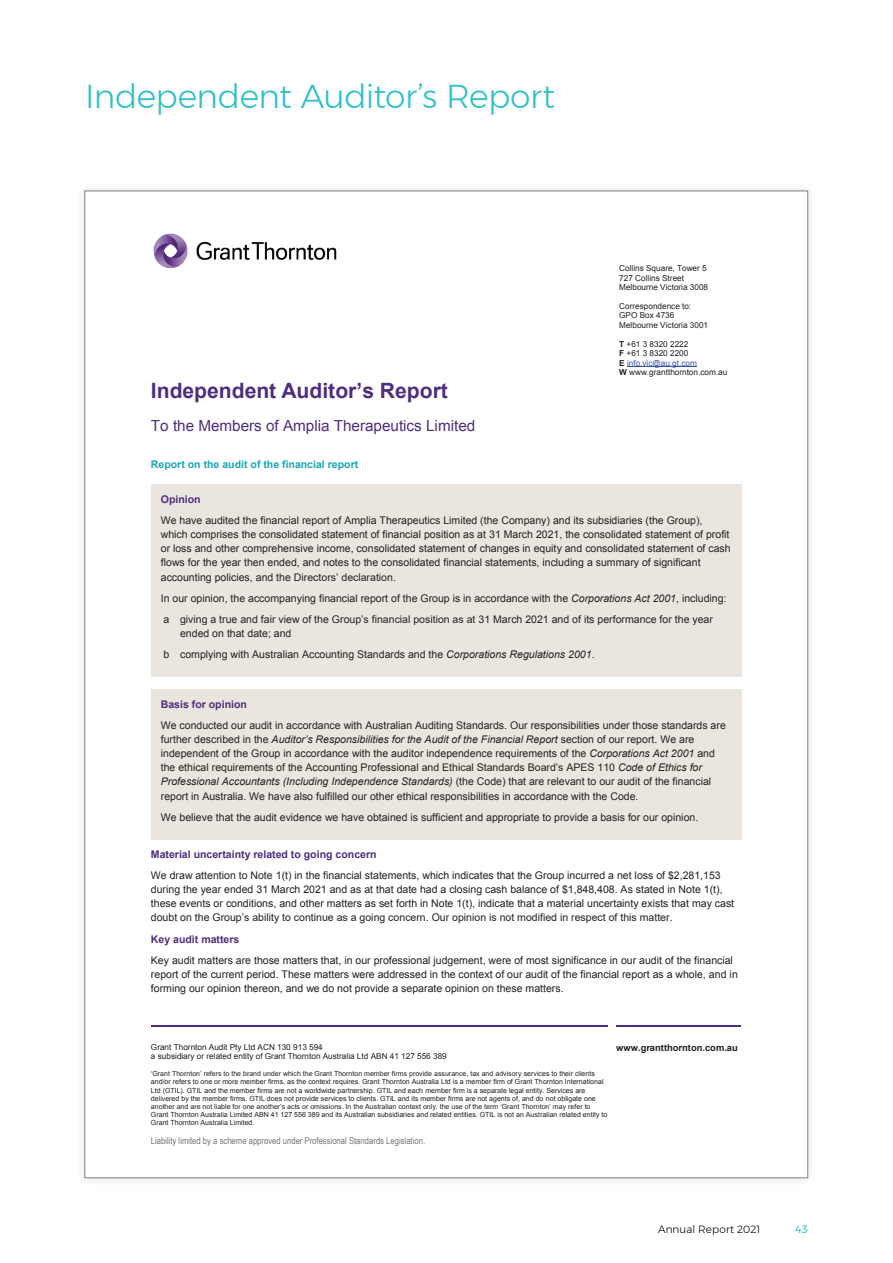
<style>
.page{position:relative;width:893px;height:1263px;background:#fff}
.page>*{position:absolute;margin:0;border:0;box-sizing:border-box;transform-origin:0 0}
.t1{font:300 33px "Montserrat";letter-spacing:-.02em;color:#33c0c9}
.t2{font:700 21.15px "Arial";color:#4f2d7f}
.t3{font:15.3px "Arial";color:#4f2d7f}
.t4{font:10.5px/14.1px "Arial";color:#231f20}
.t5{font:700 10.5px "Arial";color:#4f2d7f}
.t6{font:700 10.5px "Arial";color:#1ba6b4}
.t7{font:300 10.5px "Montserrat";letter-spacing:.005em;color:#040503}
.t8{font:10.5px "Montserrat";color:#33c0c9}
.t9{font:9.3px "Arial Narrow";color:#757678}
.t10{font:700 9.3px "Arial";color:#231f20}
.t11{font:8.25px/9.4px "Arial";color:#231f20}
.t12{font:7.05px/8.2px "Arial";color:#231f20}
.s1{font-weight:700}
.s2{color:#3853a3}
.s3{font-style:italic}
</style>
<div class="page">
<div style="left:75px;top:181px;width:742px;height:1006px;background:#231f20;opacity:.15"></div>
<div style="left:85px;top:191px;width:723px;height:987px;background:#fff"></div>
<img style="left:153px;top:233px;width:184px;height:35px">
<hr style="left:151px;top:1025px;width:457px;height:2px;background:#4f2d7f">
<hr style="left:616px;top:1025px;width:125px;height:2px;background:#4f2d7f">
<hr style="left:627px;top:366px;width:70px;height:1px;background:#3853a3">
<div style="left:151px;top:484px;width:591px;height:193px;background:#eae6df"></div>
<div style="left:151px;top:689px;width:591px;height:151px;background:#eae6df"></div>
<h1 class="t1" style="left:85px;top:72px;width:472px">Independent Auditor’s Report</h1>
<p class="t11" style="left:619px;top:264px;width:90px">Collins Square, Tower 5<br>727 Collins Street<br>Melbourne Victoria 3008</p>
<p class="t11" style="left:619px;top:301px;width:90px">Correspondence to:<br>GPO Box 4736<br>Melbourne Victoria 3001</p>
<p class="t11" style="left:619px;top:339px;width:110px"><span class="s1">T</span> +61 3 8320 2222<br><span class="s1">F</span> +61 3 8320 2200<br><span class="s1">E</span> <span class="s2">info.vic@au.gt.com<br></span><span class="s1">W</span> www.grantthornton.com.au</p>
<h2 class="t2" style="left:151px;top:375px;width:298px">Independent Auditor’s Report</h2>
<h3 class="t3" style="left:151px;top:416px;width:326px">To the Members of Amplia Therapeutics Limited</h3>
<p class="t6" style="left:151px;top:457px;width:209px">Report on the audit of the financial report</p>
<p class="t5" style="left:161px;top:492px;width:41px">Opinion</p>
<p class="t4" style="left:161px;top:514px;width:571px">We have audited the financial report of Amplia Therapeutics Limited (the Company) and its subsidiaries (the Group), which comprises the consolidated statement of financial position as at 31 March 2021, the consolidated statement of profit or loss and other comprehensive income, consolidated statement of changes in equity and consolidated statement of cash flows for the year then ended, and notes to the consolidated financial statements, including a summary of significant accounting policies, and the Directors’ declaration.</p>
<p class="t4" style="left:161px;top:587px;width:567px;line-height:21.1px">In our opinion, the accompanying financial report of the Group is in accordance with the <span class="s3">Corporations Act 2001</span>, including: a giving a true and fair view of the Group’s financial position as at 31 March 2021 and of its performance for the year</p>
<p class="t4" style="left:164px;top:623px;width:433px;line-height:21.1px;text-indent:17px">ended on that date; and<br>b complying with Australian Accounting Standards and the <span class="s3">Corporations Regulations 2001</span>.</p>
<p class="t5" style="left:161px;top:697px;width:88px">Basis for opinion</p>
<p class="t4" style="left:161px;top:718px;width:567px">We conducted our audit in accordance with Australian Auditing Standards. Our responsibilities under those standards are further described in the <span class="s3">Auditor’s Responsibilities for the Audit of the Financial Report</span> section of our report. We are independent of the Group in accordance with the auditor independence requirements of the <span class="s3">Corporations Act 2001</span> and the ethical requirements of the Accounting Professional and Ethical Standards Board’s APES 110 <span class="s3">Code of Ethics for Professional Accountants (Including Independence Standards)</span> (the Code) that are relevant to our audit of the financial report in Australia. We have also fulfilled our other ethical responsibilities in accordance with the Code.</p>
<p class="t4" style="left:161px;top:810px;width:539px">We believe that the audit evidence we have obtained is sufficient and appropriate to provide a basis for our opinion.</p>
<p class="t5" style="left:151px;top:847px;width:227px">Material uncertainty related to going concern</p>
<p class="t4" style="left:151px;top:869px;width:585px">We draw attention to Note 1(t) in the financial statements, which indicates that the Group incurred a net loss of $2,281,153 during the year ended 31 March 2021 and as at that date had a closing cash balance of $1,848,408. As stated in Note 1(t), these events or conditions, and other matters as set forth in Note 1(t), indicate that a material uncertainty exists that may cast doubt on the Group’s ability to continue as a going concern. Our opinion is not modified in respect of this matter.</p>
<p class="t5" style="left:151px;top:932px;width:90px">Key audit matters</p>
<p class="t4" style="left:151px;top:953px;width:588px">Key audit matters are those matters that, in our professional judgement, were of most significance in our audit of the financial report of the current period. These matters were addressed in the context of our audit of the financial report as a whole, and in forming our opinion thereon, and we do not provide a separate opinion on these matters.</p>
<p class="t11" style="left:151px;top:1042px;width:297px">Grant Thornton Audit Pty Ltd ACN 130 913 594<br>a subsidiary or related entity of Grant Thornton Australia Ltd ABN 41 127 556 389</p>
<p class="t12" style="left:151px;top:1069px;width:458px">‘Grant Thornton’ refers to the brand under which the Grant Thornton member firms provide assurance, tax and advisory services to their clients and/or refers to one or more member firms, as the context requires. Grant Thornton Australia Ltd is a member firm of Grant Thornton International Ltd (GTIL). GTIL and the member firms are not a worldwide partnership. GTIL and each member firm is a separate legal entity. Services are delivered by the member firms. GTIL does not provide services to clients. GTIL and its member firms are not agents of, and do not obligate one another and are not liable for one another’s acts or omissions. In the Australian context only, the use of the term ‘Grant Thornton’ may refer to Grant Thornton Australia Limited ABN 41 127 556 389 and its Australian subsidiaries and related entities. GTIL is not an Australian related entity to Grant Thornton Australia Limited.</p>
<p class="t9" style="left:151px;top:1133px;width:276px">Liability limited by a scheme approved under Professional Standards Legislation.</p>
<p class="t10" style="left:616px;top:1041px;width:123px">www.grantthornton.com.au</p>
<p class="t7" style="left:658px;top:1221px;width:104px">Annual Report 2021</p>
<p class="t8" style="left:795px;top:1221px;width:14px">43</p>
</div>
